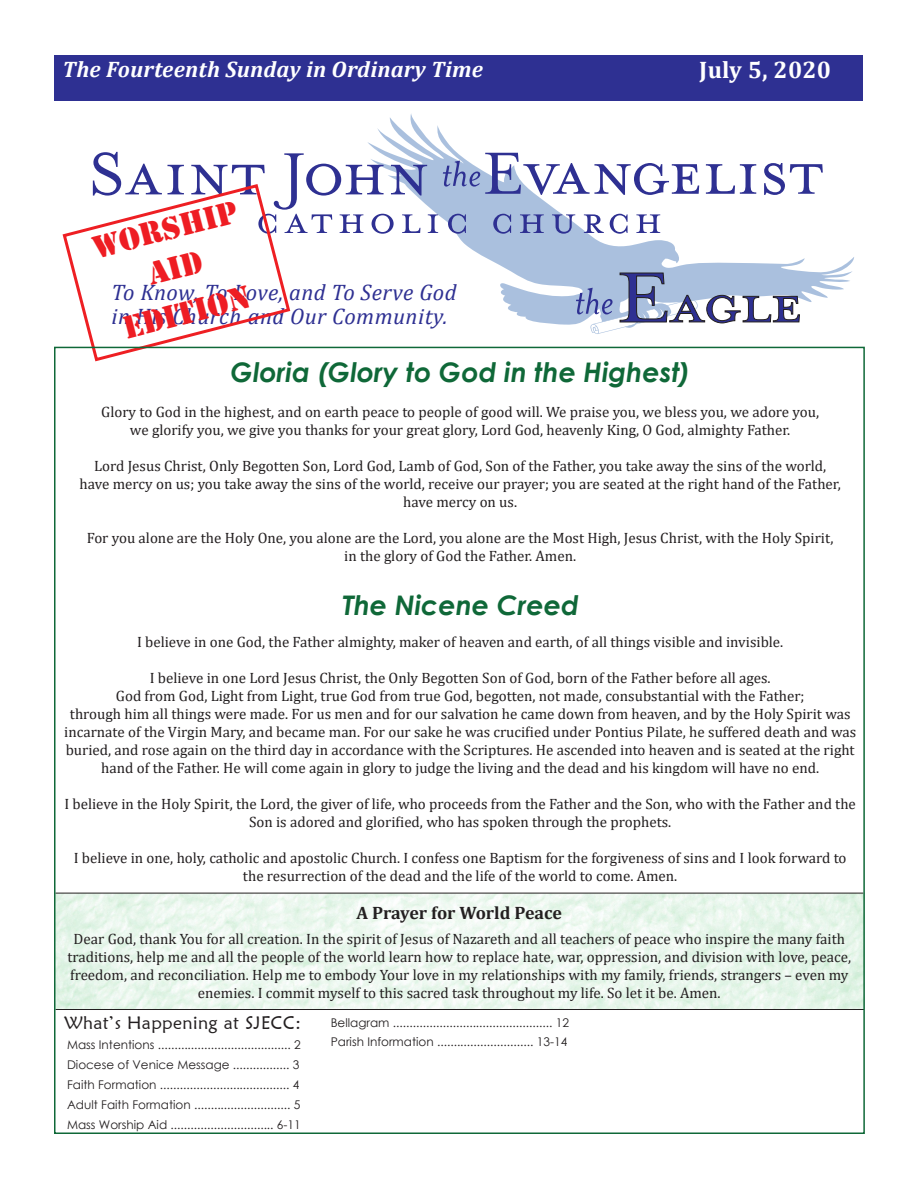
<style>
.page{position:relative;width:918px;height:1188px;background:#fff}
.page>*{position:absolute;margin:0;border:0;box-sizing:border-box;transform-origin:0 0}
.Main_Text_-_bulletin{font:33px/39.6px "Stencil";color:#ee1d23;text-align:center}
.Main_Text_-_bulletin-2{font:italic 700 27px "Century Gothic";color:#0f6838}
.Paragraph_header{font:700 24px "Cambria";letter-spacing:.01em;color:#fff}
.t1{font:italic 22.5px "Cambria";letter-spacing:.02em;color:#2e3092}
.Paragraph_header-2{font:italic 700 22.5px "Cambria";letter-spacing:.01em;color:#fff}
.t2{font:18px "Maiandra GD";letter-spacing:.025em;color:#231f20}
.Main_Text_-_bulletin-3{font:700 18px "Cambria";color:#231f20}
.Main_Text_-_bulletin-4{font:15px/18px "Cambria";color:#231f20;text-align:center}
.Main_Text_-_bulletin-5{font:12px "Century Gothic";color:#231f20}
</style>
<div class="page">
<img style="left:57px;top:894px;width:805px;height:114px">
<div style="left:55px;top:55px;width:808px;height:45px;background:#2e3092"></div>
<svg style="left:367px;top:114px;width:487px;height:184px"></svg>
<hr style="left:56px;top:893px;width:807px;height:1px;background:#231f20">
<hr style="left:56px;top:1009px;width:808px;height:1px;background:#231f20">
<svg style="left:61px;top:152px;width:762px;height:210px"></svg>
<p class="Paragraph_header-2" style="left:63px;top:54px;width:422px">The Fourteenth Sunday in Ordinary Time</p>
<p class="Paragraph_header" style="left:699px;top:53px;width:133px">July 5, 2020</p>
<p class="Main_Text_-_bulletin" style="left:88px;top:230px;width:150px;rotate:-15deg">Worship<br>Aid</p>
<p class="Main_Text_-_bulletin" style="left:119px;top:311px;width:131px;rotate:-15deg">Edition</p>
<p class="Main_Text_-_bulletin-2" style="left:231px;top:351px;width:461px">Gloria (Glory to God in the Highest)</p>
<p class="Main_Text_-_bulletin-4" style="left:101px;top:403px;width:719px">Glory to God in the highest, and on earth peace to people of good will. We praise you, we bless you, we adore you,</p>
<p class="Main_Text_-_bulletin-4" style="left:130px;top:421px;width:662px">we glorify you, we give you thanks for your great glory, Lord God, heavenly King, O God, almighty Father.</p>
<p class="Main_Text_-_bulletin-4" style="left:94px;top:457px;width:734px">Lord Jesus Christ, Only Begotten Son, Lord God, Lamb of God, Son of the Father, you take away the sins of the world,</p>
<p class="Main_Text_-_bulletin-4" style="left:80px;top:475px;width:763px">have mercy on us; you take away the sins of the world, receive our prayer; you are seated at the right hand of the Father,</p>
<p class="Main_Text_-_bulletin-4" style="left:403px;top:493px;width:115px">have mercy on us.</p>
<p class="Main_Text_-_bulletin-4" style="left:87px;top:529px;width:748px">For you alone are the Holy One, you alone are the Lord, you alone are the Most High, Jesus Christ, with the Holy Spirit,</p>
<p class="Main_Text_-_bulletin-4" style="left:344px;top:547px;width:233px">in the glory of God the Father. Amen.</p>
<p class="Main_Text_-_bulletin-2" style="left:342px;top:585px;width:238px">The Nicene Creed</p>
<p class="Main_Text_-_bulletin-4" style="left:137px;top:633px;width:648px">I believe in one God, the Father almighty, maker of heaven and earth, of all things visible and invisible.</p>
<p class="Main_Text_-_bulletin-4" style="left:150px;top:669px;width:622px">I believe in one Lord Jesus Christ, the Only Begotten Son of God, born of the Father before all ages.</p>
<p class="Main_Text_-_bulletin-4" style="left:116px;top:687px;width:690px">God from God, Light from Light, true God from true God, begotten, not made, consubstantial with the Father;</p>
<p class="Main_Text_-_bulletin-4" style="left:64px;top:705px;width:793px">through him all things were made. For us men and for our salvation he came down from heaven, and by the Holy Spirit was incarnate of the Virgin Mary, and became man. For our sake he was crucified under Pontius Pilate, he suffered death and was buried, and rose again on the third day in accordance with the Scriptures. He ascended into heaven and is seated at the right hand of the Father. He will come again in glory to judge the living and the dead and his kingdom will have no end.</p>
<p class="Main_Text_-_bulletin-4" style="left:64px;top:795px;width:793px">I believe in the Holy Spirit, the Lord, the giver of life, who proceeds from the Father and the Son, who with the Father and the<br>Son is adored and glorified, who has spoken through the prophets.</p>
<p class="Main_Text_-_bulletin-4" style="left:74px;top:849px;width:774px">I believe in one, holy, catholic and apostolic Church. I confess one Baptism for the forgiveness of sins and I look forward to the resurrection of the dead and the life of the world to come. Amen.</p>
<p class="t1" style="left:111px;top:276px;width:347px">To Know, To Love, and To Serve God</p>
<p class="t1" style="left:111px;top:300px;width:338px">in His Church and Our Community.</p>
<p class="Main_Text_-_bulletin-3" style="left:357px;top:900px;width:207px">A Prayer for World Peace</p>
<p class="Main_Text_-_bulletin-4" style="left:67px;top:930px;width:785px">Dear God, thank You for all creation. In the spirit of Jesus of Nazareth and all teachers of peace who inspire the many faith traditions, help me and all the people of the world learn how to replace hate, war, oppression, and division with love, peace, freedom, and reconciliation. Help me to embody Your love in my relationships with my family, friends, strangers – even my enemies. I commit myself to this sacred task throughout my life. So let it be. Amen.</p>
<p class="t2" style="left:64px;top:1012px;width:238px">What’s Happening at SJECC:</p>
<p class="Main_Text_-_bulletin-5" style="left:331px;top:1014px;width:240px">Bellagram ................................................ 12</p>
<p class="Main_Text_-_bulletin-5" style="left:67px;top:1037px;width:235px">Mass Intentions ........................................ 2</p>
<p class="Main_Text_-_bulletin-5" style="left:331px;top:1034px;width:238px">Parish Information ............................. 13-14</p>
<p class="Main_Text_-_bulletin-5" style="left:67px;top:1057px;width:234px">Diocese of Venice Message ................. 3</p>
<p class="Main_Text_-_bulletin-5" style="left:67px;top:1076px;width:234px">Faith Formation ....................................... 4</p>
<p class="Main_Text_-_bulletin-5" style="left:67px;top:1096px;width:235px">Adult Faith Formation ............................. 5</p>
<p class="Main_Text_-_bulletin-5" style="left:67px;top:1116px;width:235px">Mass Worship Aid ............................... 6-11</p>
</div>
